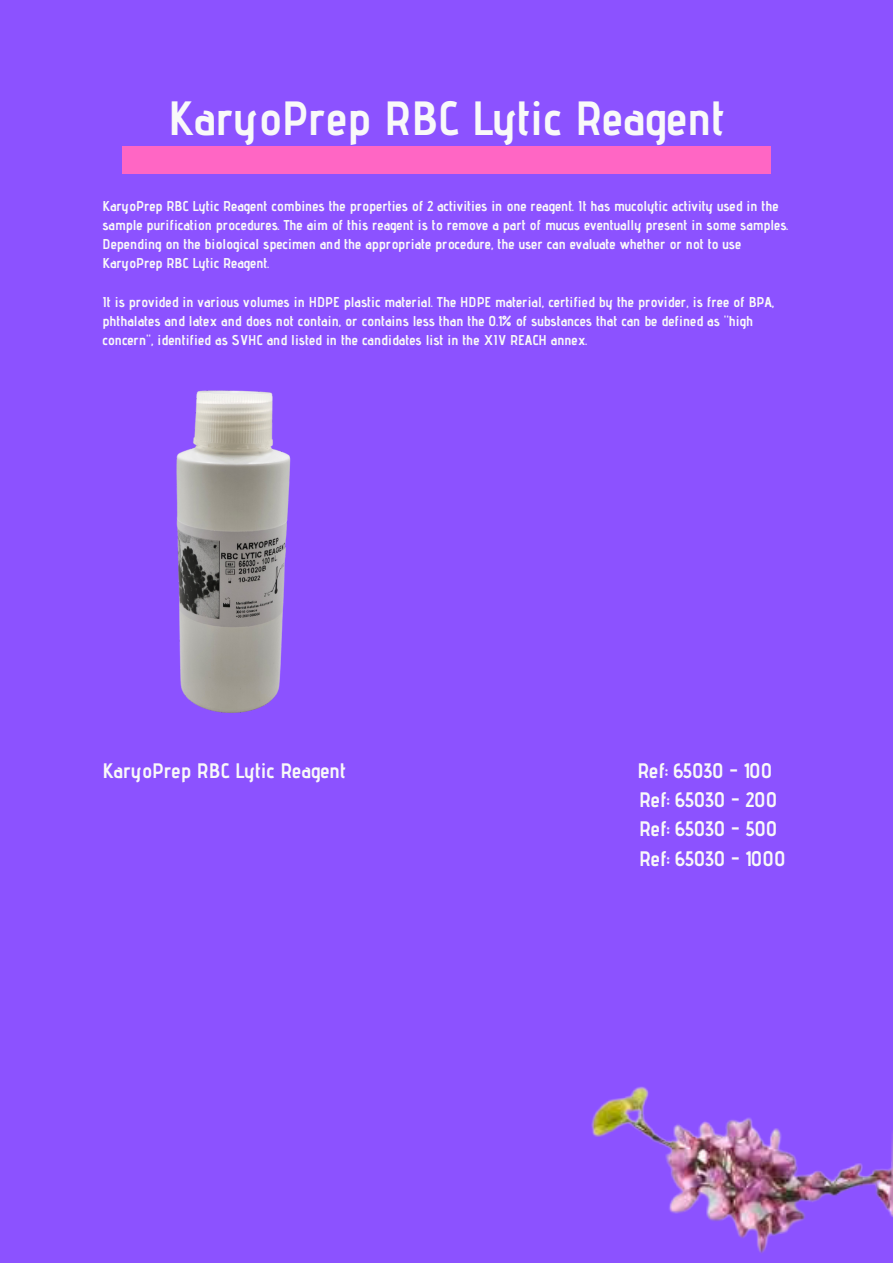
<style>
.page{position:relative;width:893px;height:1264px;background:#fff}
.page>*{position:absolute;margin:0;border:0;box-sizing:border-box;transform-origin:0 0}
.t1{font:700 48px "Advent Pro";color:#f9f9f9}
.t2{font:700 21px/29.2px "Advent Pro";color:#f9f9f9}
.t3{font:700 14.25px/19px "Advent Pro";color:#f9f9f9}
</style>
<div class="page">
<div style="left:0;top:0;width:892px;height:1262px;background:#8c52ff"></div>
<img style="left:591px;top:1086px;width:301px;height:167px">
<div style="left:122px;top:146px;width:648px;height:28px;background:#ff66c4"></div>
<img style="left:176px;top:390px;width:115px;height:323px">
<h1 class="t1" style="left:168px;top:89px;width:557px">KaryoPrep RBC Lytic Reagent</h1>
<p class="t3" style="left:102px;top:196px;width:687px">KaryoPrep RBC Lytic Reagent combines the properties of 2 activities in one reagent. It has mucolytic activity used in the sample purification procedures. The aim of this reagent is to remove a part of mucus eventually present in some samples.<br>Depending on the biological specimen and the appropriate procedure, the user can evaluate whether or not to use KaryoPrep RBC Lytic Reagent.</p>
<p class="t3" style="left:102px;top:292px;width:673px">It is provided in various volumes in HDPE plastic material. The HDPE material, certified by the provider, is free of BPA, phthalates and latex and does not contain, or contains less than the 0.1% of substances that can be defined as ''high concern'', identified as SVHC and listed in the candidates list in the XIV REACH annex.</p>
<h2 class="t2" style="left:102px;top:755px;width:245px">KaryoPrep RBC Lytic Reagent</h2>
<h2 class="t2" style="left:637px;top:755px;width:150px">Ref: 65030 - 100<br>Ref: 65030 - 200<br>Ref: 65030 - 500<br>Ref: 65030 - 1000</h2>
</div>
